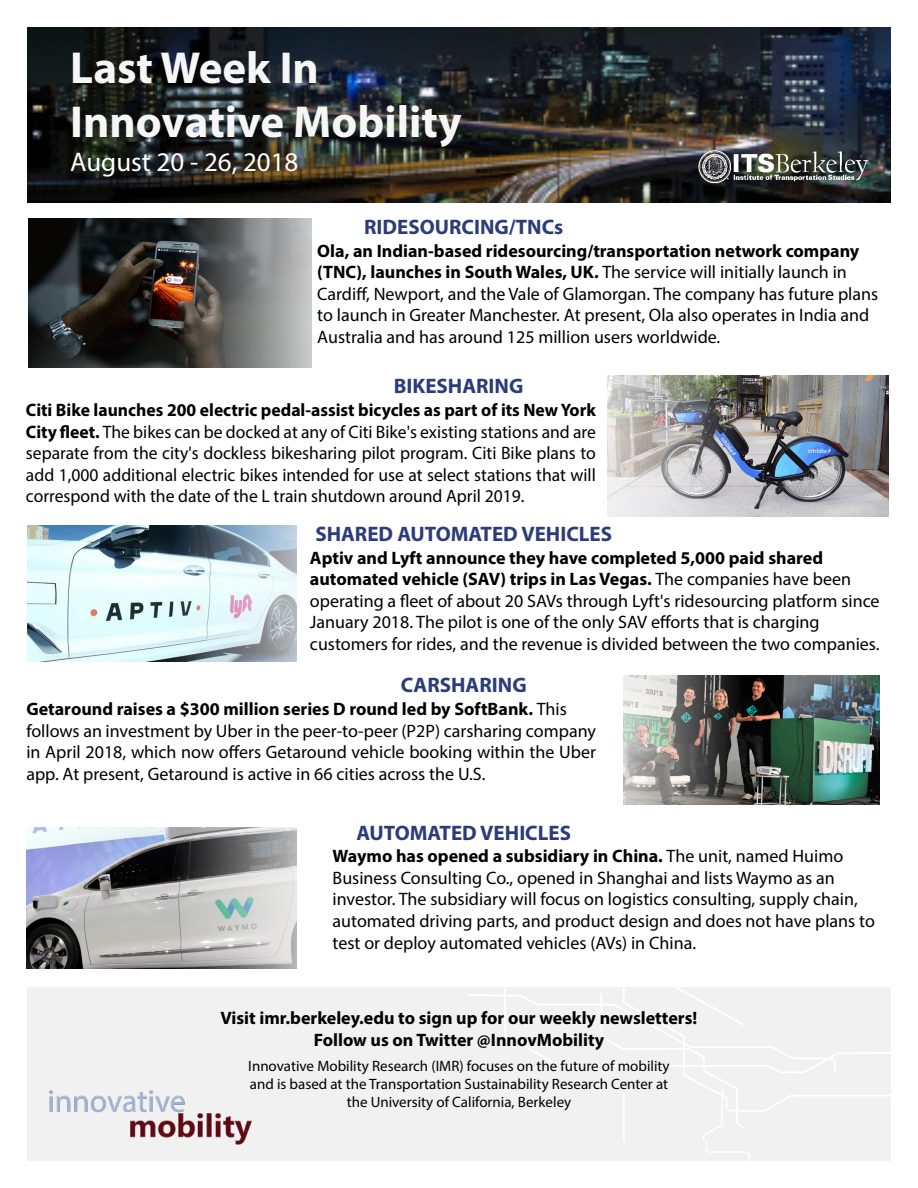
<style>
.page{position:relative;width:918px;height:1188px;background:#fff}
.page>*{position:absolute;margin:0;border:0;box-sizing:border-box;transform-origin:0 0}
.t1{font:700 45px/54px "Myriad Pro";color:#f6f6f6}
.t2{font:27px "Myriad Pro";color:#fff}
.t3{font:700 21px "Myriad Pro";color:#2c3c7a}
.t4{font:18px/21.6px "Myriad Pro";color:#000}
.t5{font:700 18px/21.6px "Myriad Pro";color:#000;text-align:center}
.t6{font:15px/18px "Myriad Pro";color:#000;text-align:center}
.s1{font-weight:700}
</style>
<div class="page">
<img style="left:27px;top:27px;width:864px;height:176px">
<img style="left:624px;top:676px;width:256px;height:128px">
<div style="left:27px;top:988px;width:864px;height:173px;background:#f1f1f1"></div>
<img style="left:49px;top:1090px;width:203px;height:55px">
<img style="left:27px;top:526px;width:270px;height:135px">
<img style="left:28px;top:218px;width:283px;height:150px">
<img style="left:608px;top:376px;width:281px;height:140px">
<svg style="left:467px;top:987px;width:424px;height:174px"></svg>
<hr style="left:623px;top:1094px;width:2px;height:48px;background:#fff">
<img style="left:689px;top:141px;width:190px;height:58px">
<img style="left:26px;top:828px;width:271px;height:141px">
<h1 class="t1" style="left:70px;top:39px;width:393px">Last Week In<br>Innovative Mobility</h1>
<h2 class="t2" style="left:70px;top:145px;width:230px">August 20 - 26, 2018</h2>
<p class="t3" style="left:364px;top:213px;width:201px">RIDESOURCING/TNCs</p>
<p class="t4" style="left:317px;top:239px;width:563px"><span class="s1">Ola, an Indian-based ridesourcing/transportation network company (TNC), launches in South Wales, UK.</span> The service will initially launch in Cardiff, Newport, and the Vale of Glamorgan. The company has future plans to launch in Greater Manchester. At present, Ola also operates in India and Australia and has around 125 million users worldwide.</p>
<p class="t3" style="left:394px;top:372px;width:131px">BIKESHARING</p>
<p class="t4" style="left:26px;top:399px;width:572px;text-align:justify"><span class="s1">Citi Bike launches 200 electric pedal-assist bicycles as part of its New York City fleet.</span> The bikes can be docked at any of Citi Bike's existing stations and are separate from the city's dockless bikesharing pilot program. Citi Bike plans to add 1,000 additional electric bikes intended for use at select stations that will correspond with the date of the L train shutdown around April 2019.</p>
<p class="t3" style="left:315px;top:521px;width:298px">SHARED AUTOMATED VEHICLES</p>
<p class="t4" style="left:310px;top:547px;width:571px"><span class="s1">Aptiv and Lyft announce they have completed 5,000 paid shared automated vehicle (SAV) trips in Las Vegas.</span> The companies have been operating a fleet of about 20 SAVs through Lyft's ridesourcing platform since January 2018. The pilot is one of the only SAV efforts that is charging customers for rides, and the revenue is divided between the two companies.</p>
<p class="t3" style="left:401px;top:671px;width:127px">CARSHARING</p>
<p class="t4" style="left:26px;top:698px;width:571px"><span class="s1">Getaround raises a $300 million series D round led by SoftBank.</span> This follows an investment by Uber in the peer-to-peer (P2P) carsharing company in April 2018, which now offers Getaround vehicle booking within the Uber app. At present, Getaround is active in 66 cities across the U.S.</p>
<p class="t3" style="left:356px;top:819px;width:216px">AUTOMATED VEHICLES</p>
<p class="t4" style="left:333px;top:845px;width:544px"><span class="s1">Waymo has opened a subsidiary in China.</span> The unit, named Huimo Business Consulting Co., opened in Shanghai and lists Waymo as an investor. The subsidiary will focus on logistics consulting, supply chain, automated driving parts, and product design and does not have plans to test or deploy automated vehicles (AVs) in China.</p>
<p class="t5" style="left:221px;top:1007px;width:478px">Visit imr.berkeley.edu to sign up for our weekly newsletters!<br>Follow us on Twitter @InnovMobility</p>
<p class="t6" style="left:248px;top:1057px;width:423px">Innovative Mobility Research (IMR) focuses on the future of mobility and is based at the Transportation Sustainability Research Center at the University of California, Berkeley</p>
</div>
